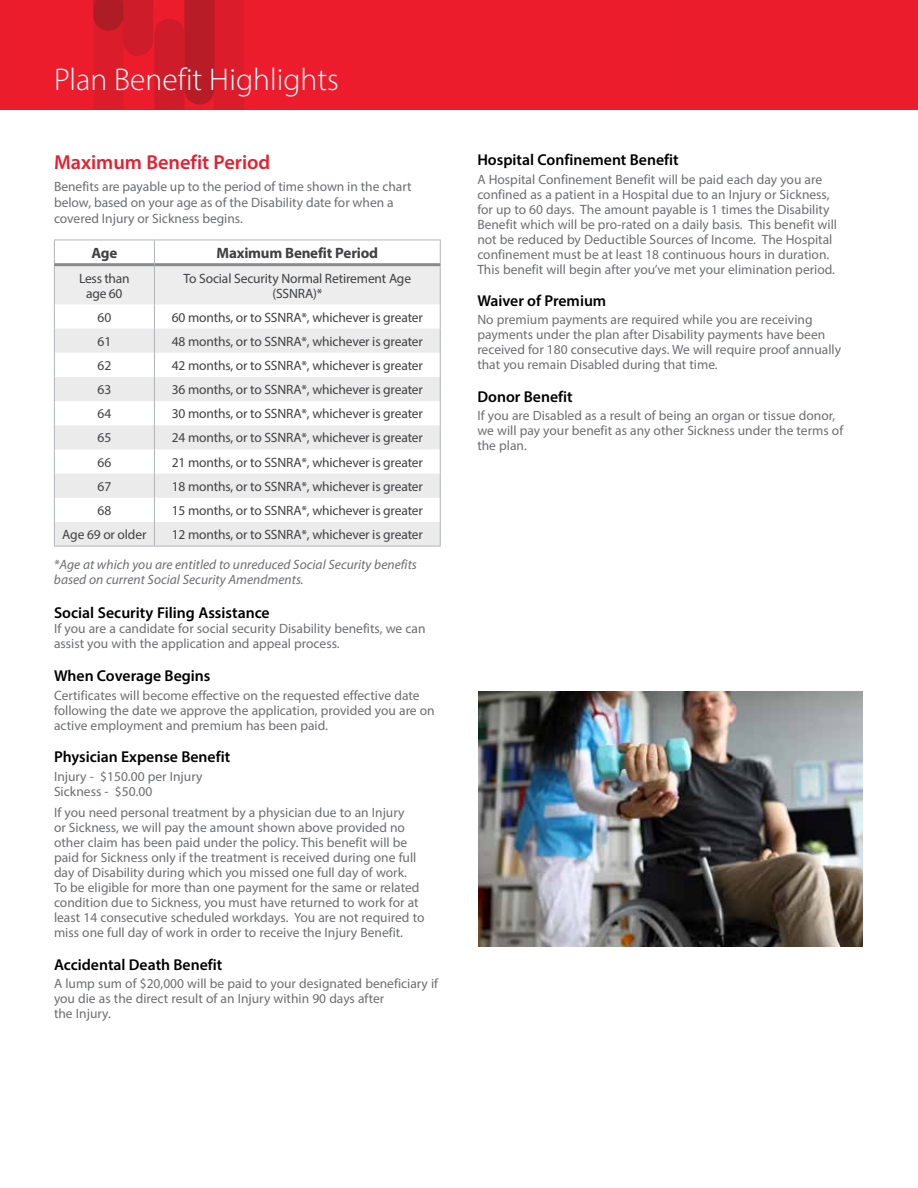
<style>
.page{position:relative;width:918px;height:1188px;background:#fff}
.page>*{position:absolute;margin:0;border:0;box-sizing:border-box;transform-origin:0 0}
.t1{font:300 31.5px "Myriad Pro";color:#fff}
.t2{font:600 20.25px "Myriad Pro";color:#eb1d2d}
.t3{font:600 15.75px "Myriad Pro";color:#000}
.t4{font:700 15px "Myriad Pro";letter-spacing:-.015em;color:#414042}
.t5{font:13.5px/15px "Myriad Pro";color:#6d6e71}
.t6{font:13.5px "Myriad Pro";letter-spacing:-.01em;color:#414042}
.t7{font:italic 13.5px/15px "Myriad Pro";color:#6d6e71}
.t8{font:13.5px/15px "Myriad Pro";letter-spacing:-.01em;color:#3e4043;text-align:center}
</style>
<div class="page">
<div style="left:0;top:0;width:918px;height:110px;background:#eb1d2d"></div>
<svg style="left:93px;top:0;width:151px;height:110px"></svg>
<svg style="left:54px;top:240px;width:387px;height:306px"></svg>
<hr style="left:54px;top:546px;width:100px;height:1px;background:#b1b4b6">
<hr style="left:154px;top:546px;width:287px;height:1px;background:#b1b4b6">
<img style="left:478px;top:692px;width:385px;height:254px">
<h1 class="t1" style="left:54px;top:60px;width:286px">Plan Benefit Highlights</h1>
<h2 class="t2" style="left:54px;top:149px;width:218px">Maximum Benefit Period</h2>
<p class="t5" style="left:54px;top:179px;width:359px;line-height:15.8px">Benefits are payable up to the period of time shown in the chart below, based on your age as of the Disability date for when a covered Injury or Sickness begins.</p>
<p class="t4" style="left:91px;top:243px;width:28px">Age</p>
<p class="t4" style="left:217px;top:243px;width:163px">Maximum Benefit Period</p>
<p class="t8" style="left:79px;top:270px;width:52px">Less than age 60</p>
<p class="t8" style="left:184px;top:270px;width:229px">To Social Security Normal Retirement Age (SSNRA)*</p>
<p class="t6" style="left:98px;top:309px;width:15px">60</p>
<p class="t6" style="left:172px;top:309px;width:253px">60 months, or to SSNRA*, whichever is greater</p>
<p class="t6" style="left:98px;top:333px;width:15px">61</p>
<p class="t6" style="left:172px;top:333px;width:253px">48 months, or to SSNRA*, whichever is greater</p>
<p class="t6" style="left:98px;top:357px;width:15px">62</p>
<p class="t6" style="left:172px;top:357px;width:253px">42 months, or to SSNRA*, whichever is greater</p>
<p class="t6" style="left:98px;top:381px;width:15px">63</p>
<p class="t6" style="left:172px;top:381px;width:253px">36 months, or to SSNRA*, whichever is greater</p>
<p class="t6" style="left:98px;top:405px;width:15px">64</p>
<p class="t6" style="left:172px;top:405px;width:253px">30 months, or to SSNRA*, whichever is greater</p>
<p class="t6" style="left:98px;top:430px;width:15px">65</p>
<p class="t6" style="left:172px;top:430px;width:253px">24 months, or to SSNRA*, whichever is greater</p>
<p class="t6" style="left:98px;top:454px;width:15px">66</p>
<p class="t6" style="left:172px;top:454px;width:253px">21 months, or to SSNRA*, whichever is greater</p>
<p class="t6" style="left:98px;top:478px;width:15px">67</p>
<p class="t6" style="left:172px;top:478px;width:253px">18 months, or to SSNRA*, whichever is greater</p>
<p class="t6" style="left:98px;top:502px;width:15px">68</p>
<p class="t6" style="left:172px;top:502px;width:253px">15 months, or to SSNRA*, whichever is greater</p>
<p class="t6" style="left:62px;top:526px;width:86px">Age 69 or older</p>
<p class="t6" style="left:172px;top:526px;width:253px">12 months, or to SSNRA*, whichever is greater</p>
<p class="t7" style="left:54px;top:557px;width:364px">*Age at which you are entitled to unreduced Social Security benefits based on current Social Security Amendments.</p>
<p class="t3" style="left:54px;top:602px;width:217px">Social Security Filing Assistance</p>
<p class="t5" style="left:54px;top:620px;width:373px">If you are a candidate for social security Disability benefits, we can assist you with the application and appeal process.</p>
<p class="t3" style="left:54px;top:666px;width:158px">When Coverage Begins</p>
<p class="t5" style="left:54px;top:688px;width:382px">Certificates will become effective on the requested effective date following the date we approve the application, provided you are on active employment and premium has been paid.</p>
<p class="t3" style="left:54px;top:747px;width:178px">Physician Expense Benefit</p>
<p class="t5" style="left:54px;top:769px;width:150px">Injury - $150.00 per Injury<br>Sickness - $50.00</p>
<p class="t5" style="left:54px;top:805px;width:372px">If you need personal treatment by a physician due to an Injury<br>or Sickness, we will pay the amount shown above provided no other claim has been paid under the policy. This benefit will be paid for Sickness only if the treatment is received during one full day of Disability during which you missed one full day of work.<br>To be eligible for more than one payment for the same or related condition due to Sickness, you must have returned to work for at least 14 consecutive scheduled workdays. You are not required to miss one full day of work in order to receive the Injury Benefit.</p>
<p class="t3" style="left:54px;top:954px;width:170px">Accidental Death Benefit</p>
<p class="t5" style="left:54px;top:976px;width:386px">A lump sum of $20,000 will be paid to your designated beneficiary if you die as the direct result of an Injury within 90 days after<br>the Injury.</p>
<p class="t3" style="left:477px;top:150px;width:203px">Hospital Confinement Benefit</p>
<p class="t5" style="left:477px;top:171px;width:361px">A Hospital Confinement Benefit will be paid each day you are confined as a patient in a Hospital due to an Injury or Sickness, for up to 60 days. The amount payable is 1 times the Disability Benefit which will be pro-rated on a daily basis. This benefit will not be reduced by Deductible Sources of Income. The Hospital confinement must be at least 18 continuous hours in duration.<br>This benefit will begin after you’ve met your elimination period.</p>
<p class="t3" style="left:477px;top:291px;width:130px">Waiver of Premium</p>
<p class="t5" style="left:477px;top:312px;width:365px">No premium payments are required while you are receiving payments under the plan after Disability payments have been received for 180 consecutive days. We will require proof annually that you remain Disabled during that time.</p>
<p class="t3" style="left:477px;top:386px;width:97px">Donor Benefit</p>
<p class="t5" style="left:477px;top:408px;width:367px">If you are Disabled as a result of being an organ or tissue donor, we will pay your benefit as any other Sickness under the terms of the plan.</p>
</div>
